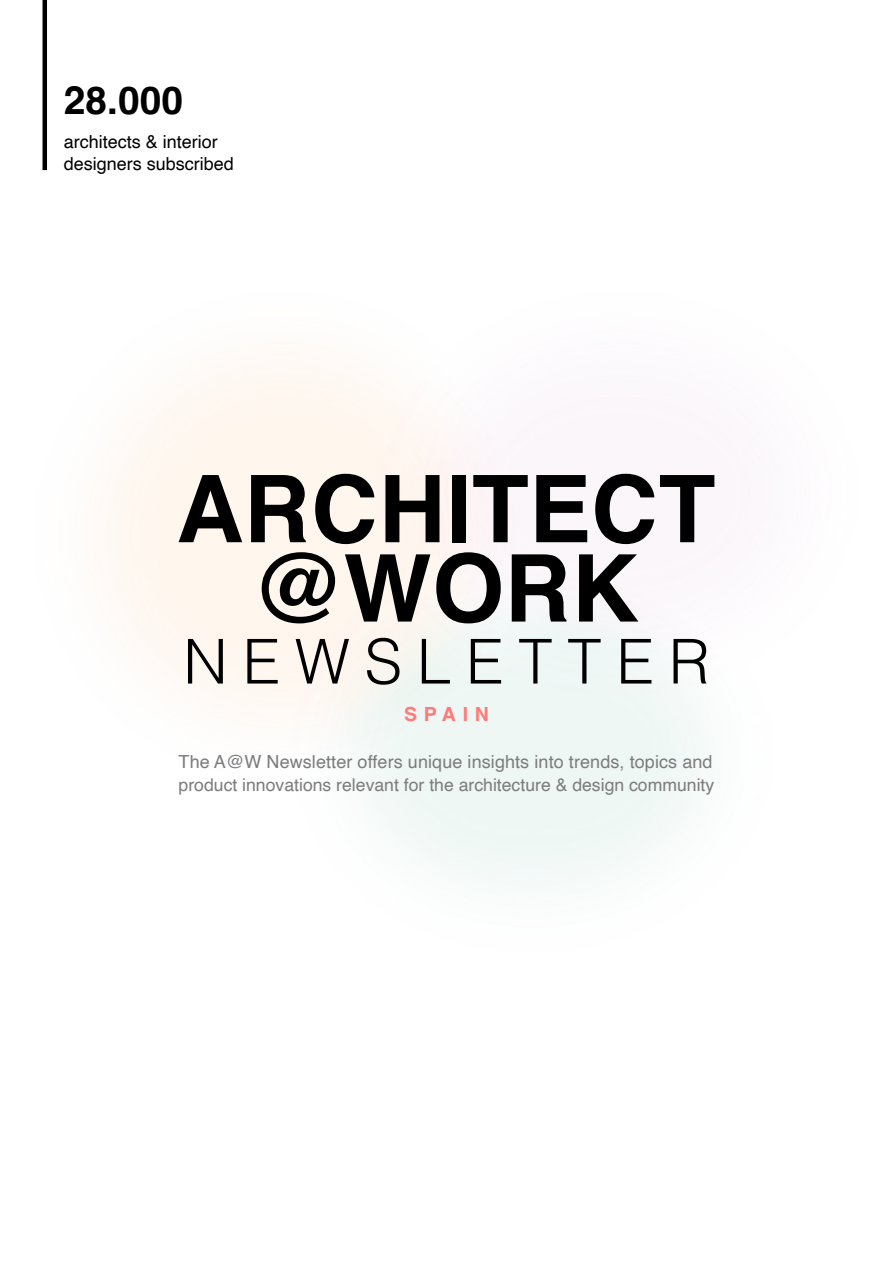
<style>
.page{position:relative;width:893px;height:1263px;background:#fff}
.page>*{position:absolute;margin:0;border:0;box-sizing:border-box;transform-origin:0 0}
.t1{font:700 39px "Helvetica";color:#000}
.t2{font:700 19.5px "Helvetica";letter-spacing:.34em;color:#ff7a79}
.t3{font:18px "Helvetica";letter-spacing:.005em;color:#7d7c7c}
.t4{font:18px/22.5px "Helvetica";color:#000}
.t5{font:17.7px "Helvetica";color:#7d7c7c}
</style>
<div class="page">
<img style="left:107px;top:364px;width:608px;height:517px">
<hr style="left:43px;top:0;width:4px;height:170px;background:#000">
<svg style="left:179px;top:475px;width:63px;height:67px;background:#847f7b"></svg>
<svg style="left:251px;top:475px;width:55px;height:67px;background:#5d5957"></svg>
<svg style="left:315px;top:474px;width:59px;height:70px;background:#87827e"></svg>
<svg style="left:385px;top:475px;width:54px;height:67px;background:#686461"></svg>
<div style="left:452px;top:475px;width:14px;height:67px;background:#000001"></div>
<svg style="left:473px;top:475px;width:55px;height:67px"></svg>
<svg style="left:536px;top:475px;width:51px;height:67px"></svg>
<svg style="left:595px;top:474px;width:59px;height:70px"></svg>
<svg style="left:660px;top:475px;width:54px;height:67px"></svg>
<svg style="left:262px;top:552px;width:73px;height:71px;background:#908b86"></svg>
<svg style="left:345px;top:554px;width:85px;height:67px"></svg>
<svg style="left:436px;top:552px;width:65px;height:71px"></svg>
<svg style="left:512px;top:554px;width:54px;height:67px"></svg>
<svg style="left:579px;top:554px;width:59px;height:67px"></svg>
<svg style="left:188px;top:639px;width:35px;height:44px"></svg>
<svg style="left:247px;top:639px;width:31px;height:44px"></svg>
<svg style="left:296px;top:639px;width:53px;height:44px"></svg>
<svg style="left:367px;top:638px;width:32px;height:47px"></svg>
<svg style="left:422px;top:639px;width:28px;height:44px"></svg>
<svg style="left:471px;top:639px;width:30px;height:44px"></svg>
<svg style="left:519px;top:639px;width:33px;height:44px"></svg>
<svg style="left:568px;top:639px;width:33px;height:44px"></svg>
<svg style="left:621px;top:639px;width:30px;height:44px"></svg>
<svg style="left:673px;top:639px;width:33px;height:44px"></svg>
<h1 class="t1" style="left:64px;top:77px;width:121px">28.000</h1>
<p class="t4" style="left:64px;top:131px;width:172px">architects &amp; interior designers subscribed</p>
<p class="t2" style="left:404px;top:702px;width:86px">SPAIN</p>
<p class="t3" style="left:179px;top:748px;width:535px">The A@W Newsletter offers unique insights into trends, topics and</p>
<p class="t5" style="left:179px;top:771px;width:537px">product innovations relevant for the architecture &amp; design community</p>
</div>
